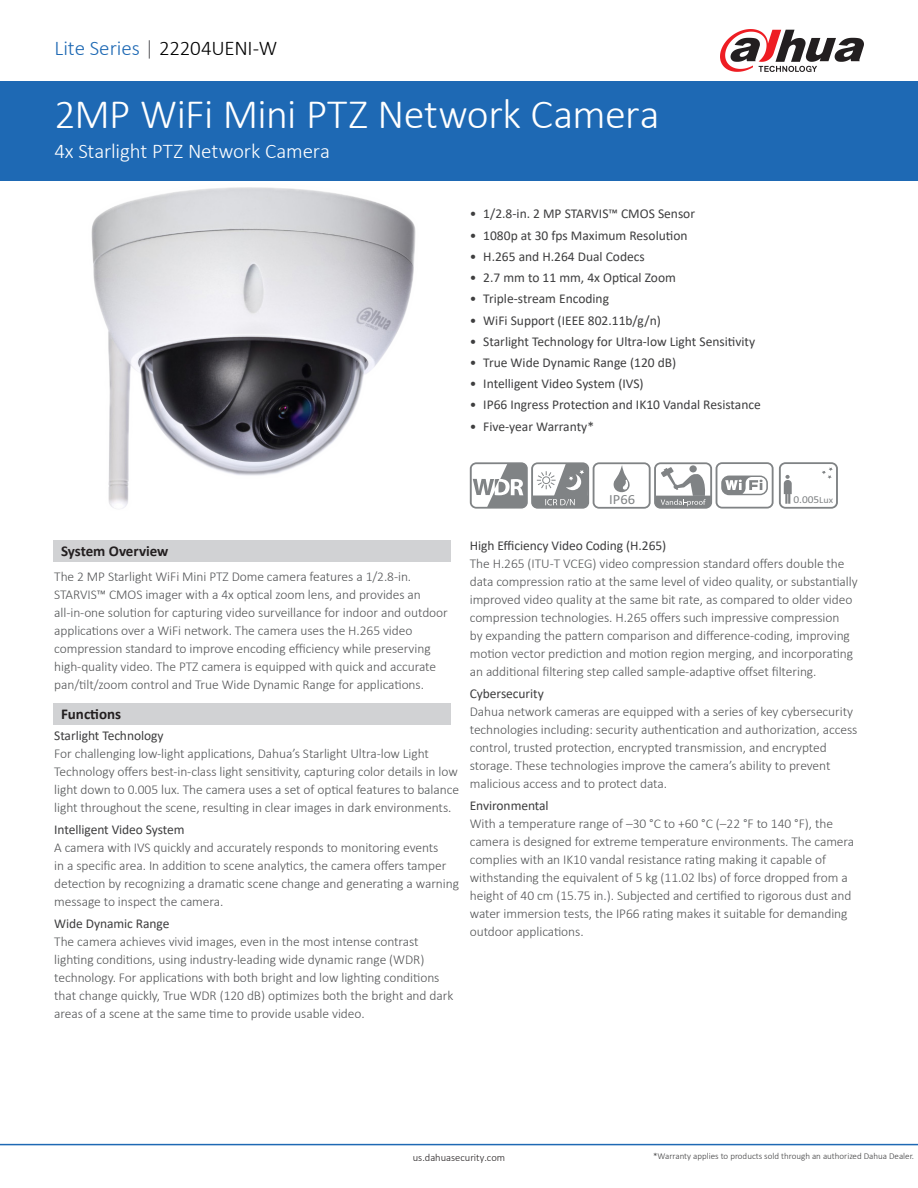
<style>
.page{position:relative;width:918px;height:1188px;background:#fff}
.page>*{position:absolute;margin:0;border:0;box-sizing:border-box;transform-origin:0 0}
.t1{font:300 42px "Calibri";letter-spacing:-.015em;color:#fff}
.t2{font:300 21px "Calibri";letter-spacing:-.005em;color:#fff}
.t3{font:300 21px "Calibri";letter-spacing:-.005em;color:#000}
.Section_Heading{font:700 15px "Calibri";color:#231f20}
.t4{font:13.95px "Calibri";color:#808385;scale:1.04 1}
.FrontMatter_Text{font:300 13.5px/18px "Calibri";letter-spacing:-.005em;color:#545557}
.FrontMatter_Headline{font:13.5px "Calibri";color:#3e3e3f}
.Specification_Value{font:300 10.5px "Calibri";color:#231f20}
.t5{font:10.5px "Calibri";color:#808385;scale:1.08 1}
.t6{font:300 9px "Calibri";color:#3e3e3f}
.s1{color:#1e69b4}
.s2{color:#636366}
.s3{font-size:9.3px}
</style>
<div class="page">
<div style="left:0;top:81px;width:918px;height:100px;background:#1e69b4"></div>
<div style="left:53px;top:540px;width:398px;height:22px;background:#d1d2d4"></div>
<div style="left:53px;top:704px;width:398px;height:21px;background:#d1d2d4"></div>
<hr style="left:0;top:1144px;width:918px;height:1px;background:#1e69b4">
<svg style="left:720px;top:29px;width:144px;height:43px"></svg>
<img style="left:91px;top:187px;width:325px;height:322px">
<svg style="left:470px;top:462px;width:368px;height:47px"></svg>
<p class="t3" style="left:55px;top:35px;width:224px"><span class="s1">Lite Series</span> <span class="s2">|</span> 22204UENI-W</p>
<p class="t1" style="left:55px;top:88px;width:606px">2MP WiFi Mini PTZ Network Camera</p>
<p class="t2" style="left:55px;top:138px;width:277px">4x Starlight PTZ Network Camera</p>
<p class="FrontMatter_Headline" style="left:470px;top:204px;width:227px">• 1/2.8-in. 2 MP STARVIS™ CMOS Sensor</p>
<p class="FrontMatter_Headline" style="left:470px;top:226px;width:219px">• 1080p at 30 fps Maximum Resolution</p>
<p class="FrontMatter_Headline" style="left:470px;top:247px;width:177px">• H.265 and H.264 Dual Codecs</p>
<p class="FrontMatter_Headline" style="left:470px;top:268px;width:208px">• 2.7 mm to 11 mm, 4x Optical Zoom</p>
<p class="FrontMatter_Headline" style="left:470px;top:289px;width:141px">• Triple-stream Encoding</p>
<p class="FrontMatter_Headline" style="left:470px;top:311px;width:193px">• WiFi Support (IEEE 802.11b/g/n)</p>
<p class="FrontMatter_Headline" style="left:470px;top:332px;width:287px">• Starlight Technology for Ultra-low Light Sensitivity</p>
<p class="FrontMatter_Headline" style="left:470px;top:353px;width:208px">• True Wide Dynamic Range (120 dB)</p>
<p class="FrontMatter_Headline" style="left:470px;top:374px;width:175px">• Intelligent Video System (IVS)</p>
<p class="FrontMatter_Headline" style="left:470px;top:396px;width:293px">• IP66 Ingress Protection and IK10 Vandal Resistance</p>
<p class="FrontMatter_Headline" style="left:470px;top:417px;width:126px">• Five-year Warranty*</p>
<p class="t4" style="left:609px;top:490px;width:26px">IP66</p>
<p class="t5" style="left:793px;top:493px;width:38px">0.005<span class="s3">Lux</span></p>
<p class="Section_Heading" style="left:61px;top:540px;width:109px">System Overview</p>
<p class="FrontMatter_Text" style="left:54px;top:567px;width:395px">The 2 MP Starlight WiFi Mini PTZ Dome camera features a 1/2.8-in.<br>STARVIS™ CMOS imager with a 4x optical zoom lens, and provides an all-in-one solution for capturing video surveillance for indoor and outdoor applications over a WiFi network. The camera uses the H.265 video compression standard to improve encoding efficiency while preserving high-quality video. The PTZ camera is equipped with quick and accurate pan/tilt/zoom control and True Wide Dynamic Range for applications.</p>
<p class="Section_Heading" style="left:61px;top:703px;width:62px">Functions</p>
<p class="FrontMatter_Headline" style="left:54px;top:726px;width:111px">Starlight Technology</p>
<p class="FrontMatter_Text" style="left:54px;top:745px;width:406px">For challenging low-light applications, Dahua’s Starlight Ultra-low Light Technology offers best-in-class light sensitivity, capturing color details in low light down to 0.005 lux. The camera uses a set of optical features to balance light throughout the scene, resulting in clear images in dark environments.</p>
<p class="FrontMatter_Headline" style="left:54px;top:820px;width:132px">Intelligent Video System</p>
<p class="FrontMatter_Text" style="left:54px;top:838px;width:406px">A camera with IVS quickly and accurately responds to monitoring events<br>in a specific area. In addition to scene analytics, the camera offers tamper detection by recognizing a dramatic scene change and generating a warning message to inspect the camera.</p>
<p class="FrontMatter_Headline" style="left:54px;top:914px;width:117px">Wide Dynamic Range</p>
<p class="FrontMatter_Text" style="left:54px;top:932px;width:401px">The camera achieves vivid images, even in the most intense contrast lighting conditions, using industry-leading wide dynamic range (WDR) technology. For applications with both bright and low lighting conditions that change quickly, True WDR (120 dB) optimizes both the bright and dark areas of a scene at the same time to provide usable video.</p>
<p class="FrontMatter_Headline" style="left:470px;top:536px;width:198px">High Efficiency Video Coding (H.265)</p>
<p class="FrontMatter_Text" style="left:470px;top:555px;width:389px">The H.265 (ITU-T VCEG) video compression standard offers double the data compression ratio at the same level of video quality, or substantially improved video quality at the same bit rate, as compared to older video compression technologies. H.265 offers such impressive compression<br>by expanding the pattern comparison and difference-coding, improving motion vector prediction and motion region merging, and incorporating an additional filtering step called sample-adaptive offset filtering.</p>
<p class="FrontMatter_Headline" style="left:470px;top:684px;width:76px">Cybersecurity</p>
<p class="FrontMatter_Text" style="left:470px;top:702px;width:389px">Dahua network cameras are equipped with a series of key cybersecurity technologies including: security authentication and authorization, access control, trusted protection, encrypted transmission, and encrypted storage. These technologies improve the camera’s ability to prevent malicious access and to protect data.</p>
<p class="FrontMatter_Headline" style="left:470px;top:796px;width:80px">Environmental</p>
<p class="FrontMatter_Text" style="left:470px;top:814px;width:386px">With a temperature range of –30 °C to +60 °C (–22 °F to 140 °F), the camera is designed for extreme temperature environments. The camera complies with an IK10 vandal resistance rating making it capable of withstanding the equivalent of 5 kg (11.02 lbs) of force dropped from a height of 40 cm (15.75 in.). Subjected and certified to rigorous dust and water immersion tests, the IP66 rating makes it suitable for demanding outdoor applications.</p>
<p class="Specification_Value" style="left:413px;top:1151px;width:94px">us.dahuasecurity.com</p>
<p class="t6" style="left:653px;top:1150px;width:262px">*Warranty applies to products sold through an authorized Dahua Dealer.</p>
</div>
